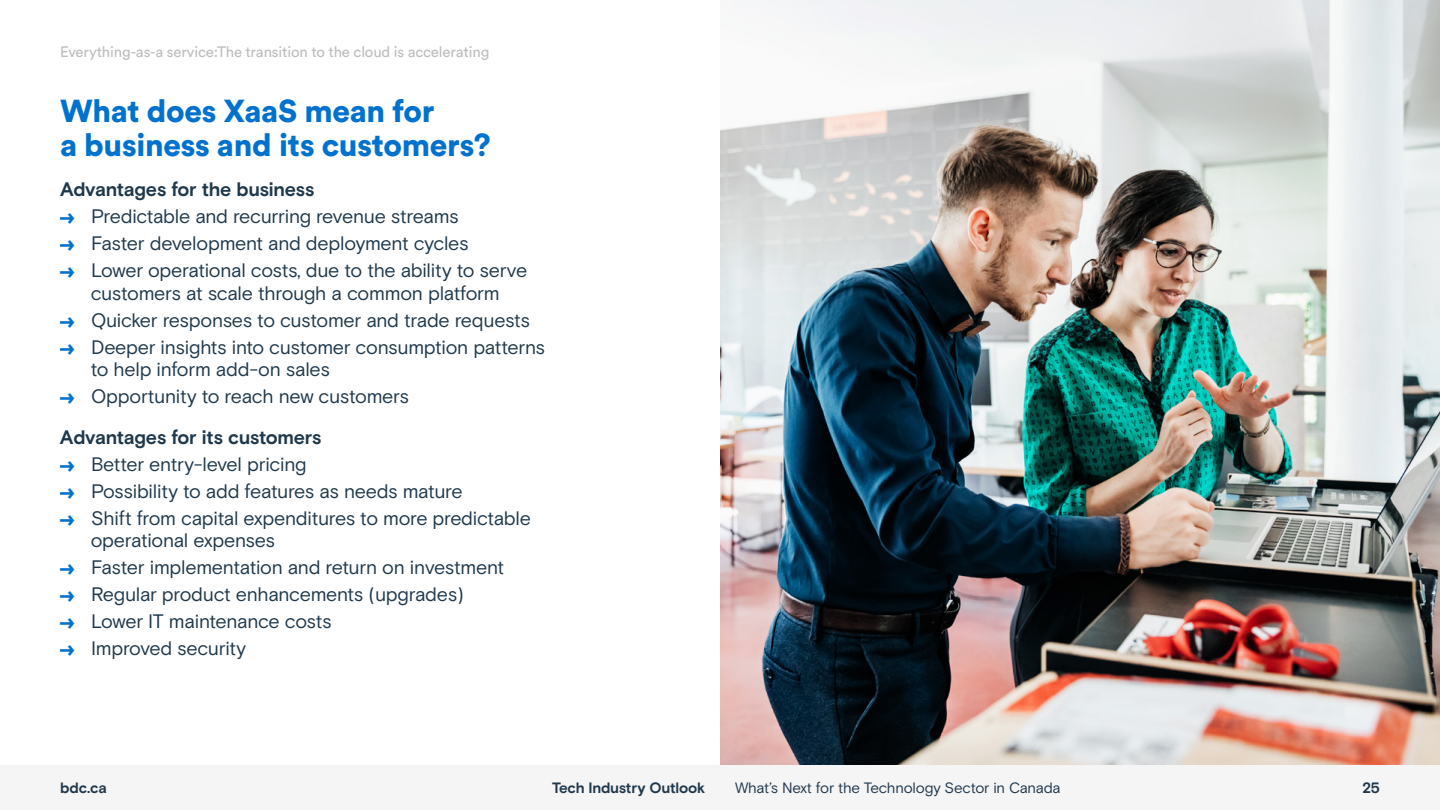
<style>
.page{position:relative;width:1440px;height:810px;background:#fff}
.page>*{position:absolute;margin:0;border:0;box-sizing:border-box;transform-origin:0 0}
.t1{font:900 31.5px/33.8px "Circular Std";letter-spacing:-.01em;color:#0072ce}
.t2{font:19.5px/27px "Basis Grotesque";letter-spacing:-.015em;color:#1f384b}
.t3{font:15px "Circular Std";letter-spacing:-.01em;color:#bfbebd}
.t4{font:15px "Basis Grotesque";letter-spacing:-.015em;color:#1f384b}
.t5{font:700 15px "Basis Grotesque";letter-spacing:-.01em;color:#1f384b}
.s1{font-weight:700}
.s2{font-family:"Basis BDC Extra Glyphs";font-weight:900;font-size:21px;color:#0072ce}
</style>
<div class="page">
<div style="left:0;top:765px;width:1440px;height:45px;background:#f6f5f5"></div>
<img style="left:720px;top:0;width:720px;height:765px">
<p class="t3" style="left:60px;top:43px;width:431px">Everything-as-a service:The transition to the cloud is accelerating</p>
<h1 class="t1" style="left:60px;top:94px;width:432px">What does XaaS mean for<br>a business and its customers?</h1>
<p class="t2" style="left:60px;top:176px;width:469px"><span class="s1">Advantages for the business<br></span><span class="s2">&gt;</span> Predictable and recurring revenue streams<br><span class="s2">&gt;</span> Faster development and deployment cycles<br><span class="s2">&gt;</span> Lower operational costs, due to the ability to serve</p>
<p class="t2" style="left:60px;top:280px;width:487px;text-indent:31px">customers at scale through a common platform<br><span class="s2">&gt;</span> Quicker responses to customer and trade requests <span class="s2">&gt;</span> Deeper insights into customer consumption patterns</p>
<p class="t2" style="left:60px;top:356px;width:351px;text-indent:31px">to help inform add-on sales<br><span class="s2">&gt;</span> Opportunity to reach new customers</p>
<p class="t2" style="left:60px;top:424px;width:473px"><span class="s1">Advantages for its customers<br></span><span class="s2">&gt;</span> Better entry-level pricing<br><span class="s2">&gt;</span> Possibility to add features as needs mature<br><span class="s2">&gt;</span> Shift from capital expenditures to more predictable</p>
<p class="t2" style="left:60px;top:527px;width:446px;text-indent:31px">operational expenses<br><span class="s2">&gt;</span> Faster implementation and return on investment <span class="s2">&gt;</span> Regular product enhancements (upgrades)<br><span class="s2">&gt;</span> Lower IT maintenance costs<br><span class="s2">&gt;</span> Improved security</p>
<p class="t5" style="left:60px;top:779px;width:49px">bdc.ca</p>
<p class="t5" style="left:552px;top:779px;width:155px">Tech Industry Outlook</p>
<p class="t4" style="left:735px;top:779px;width:327px">What’s Next for the Technology Sector in Canada</p>
<p class="t5" style="left:1362px;top:779px;width:19px">25</p>
</div>
